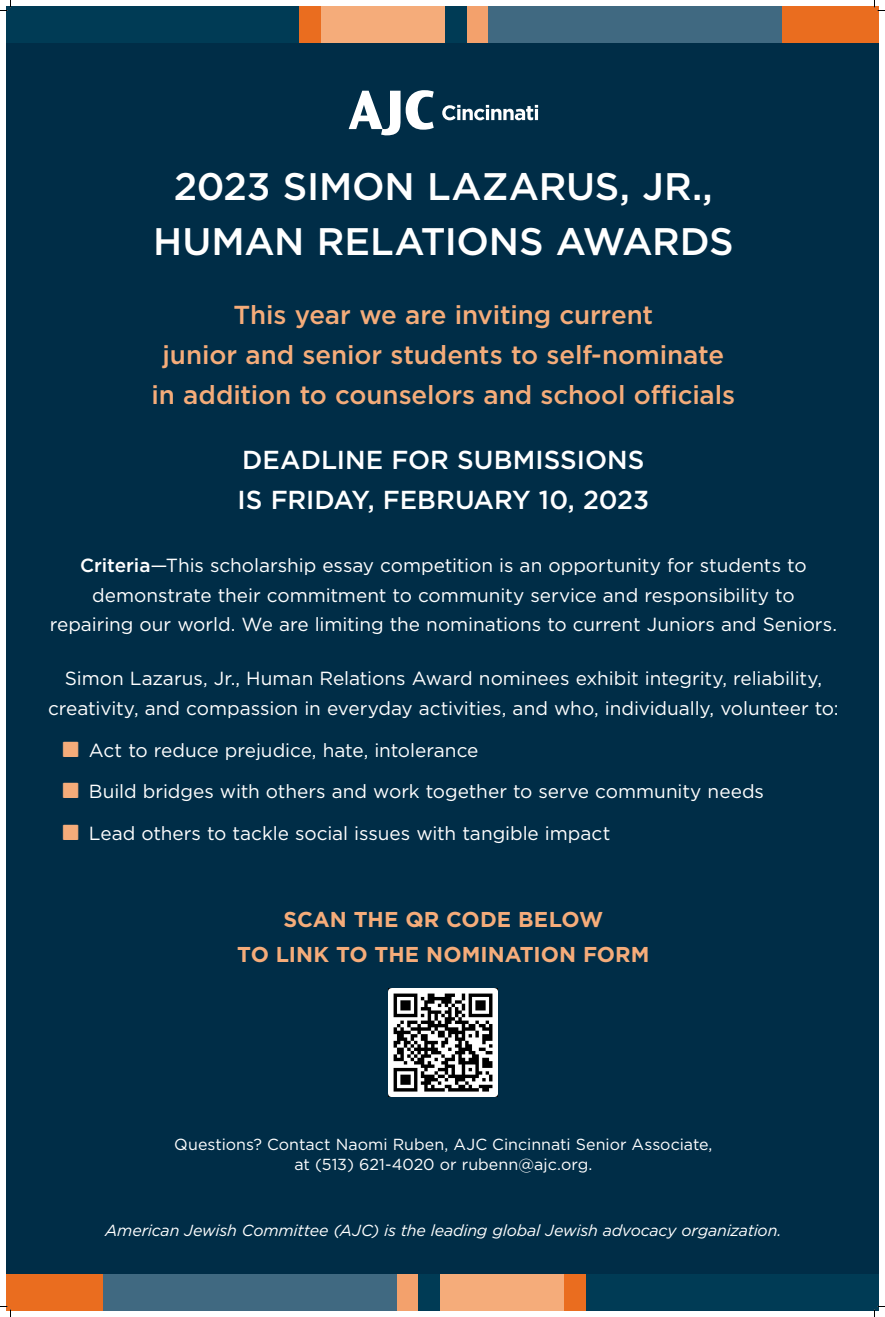
<style>
.page{position:relative;width:885px;height:1317px;background:#fff}
.page>*{position:absolute;margin:0;border:0;box-sizing:border-box;transform-origin:0 0}
.t1{font:500 38.35px/54.8px "Gotham";letter-spacing:-.005em;color:#fff;text-align:center}
.t2{font:500 26px/40px "Gotham";letter-spacing:-.005em;color:#f5ac7a;text-align:center}
.t3{font:500 26px/40px "Gotham";color:#fff}
.t4{font:700 21.5px/35px "Gotham";color:#f5ac7a;text-align:center}
.t5{font:19px/29.5px "Gotham";letter-spacing:-.005em;color:#fff;text-align:center}
.t6{font:16px/20px "Gotham";color:#fff;text-align:center}
.t7{font:italic 16px "Gotham";letter-spacing:-.01em;color:#fff}
.s1{font-weight:500}
</style>
<div class="page">
<div style="left:6px;top:10px;width:873px;height:1296px;background:#002d47"></div>
<div style="left:6px;top:6px;width:293px;height:36px;background:#003b55"></div>
<div style="left:321px;top:6px;width:124px;height:36px;background:#f5ac7a"></div>
<div style="left:299px;top:6px;width:22px;height:36px;background:#ea6d1f"></div>
<div style="left:488px;top:6px;width:359px;height:36px;background:#406981"></div>
<div style="left:466px;top:6px;width:22px;height:36px;background:#f3a16c"></div>
<div style="left:445px;top:6px;width:21px;height:36px;background:#003b55"></div>
<div style="left:783px;top:6px;width:96px;height:36px;background:#ea6d1f"></div>
<svg style="left:349px;top:90px;width:85px;height:45px"></svg>
<svg style="left:442px;top:105px;width:96px;height:15px"></svg>
<div style="left:586px;top:1275px;width:293px;height:36px;background:#003b55"></div>
<div style="left:440px;top:1275px;width:124px;height:36px;background:#f5ac7a"></div>
<div style="left:564px;top:1275px;width:22px;height:36px;background:#ea6d1f"></div>
<div style="left:38px;top:1275px;width:359px;height:36px;background:#406981"></div>
<div style="left:397px;top:1275px;width:22px;height:36px;background:#f3a16c"></div>
<div style="left:419px;top:1275px;width:21px;height:36px;background:#003b55"></div>
<div style="left:6px;top:1275px;width:96px;height:36px;background:#ea6d1f"></div>
<img style="left:389px;top:988px;width:109px;height:109px">
<svg style="left:0;top:0;width:11px;height:11px"></svg>
<svg style="left:0;top:1306px;width:11px;height:11px"></svg>
<svg style="left:874px;top:0;width:11px;height:11px"></svg>
<svg style="left:874px;top:1306px;width:11px;height:11px"></svg>
<h1 class="t1" style="left:153px;top:159px;width:582px">2023 SIMON LAZARUS, JR.,<br>HUMAN RELATIONS AWARDS</h1>
<h2 class="t2" style="left:152px;top:295px;width:585px">This year we are inviting current<br>junior and senior students to self-nominate in addition to counselors and school officials</h2>
<h2 class="t3" style="left:238px;top:439px;width:413px">DEADLINE FOR SUBMISSIONS<br>IS FRIDAY, FEBRUARY 10, 2023</h2>
<p class="t5" style="left:50px;top:550px;width:789px"><span class="s1">Criteria</span>—This scholarship essay competition is an opportunity for students to demonstrate their commitment to community service and responsibility to repairing our world. We are limiting the nominations to current Juniors and Seniors.</p>
<p class="t5" style="left:48px;top:663px;width:792px">Simon Lazarus, Jr., Human Relations Award nominees exhibit integrity, reliability, creativity, and compassion in everyday activities, and who, individually, volunteer to:</p>
<p class="t5" style="left:89px;top:729px;width:677px;line-height:41.8px;text-align:left">Act to reduce prejudice, hate, intolerance<br>Build bridges with others and work together to serve community needs<br>Lead others to tackle social issues with tangible impact</p>
<p class="t4" style="left:237px;top:902px;width:414px">SCAN THE QR CODE BELOW<br>TO LINK TO THE NOMINATION FORM</p>
<p class="t6" style="left:174px;top:1134px;width:540px">Questions? Contact Naomi Ruben, AJC Cincinnati Senior Associate, at (513) 621-4020 or rubenn@ajc.org.</p>
<p class="t7" style="left:105px;top:1220px;width:678px">American Jewish Committee (AJC) is the leading global Jewish advocacy organization.</p>
</div>
